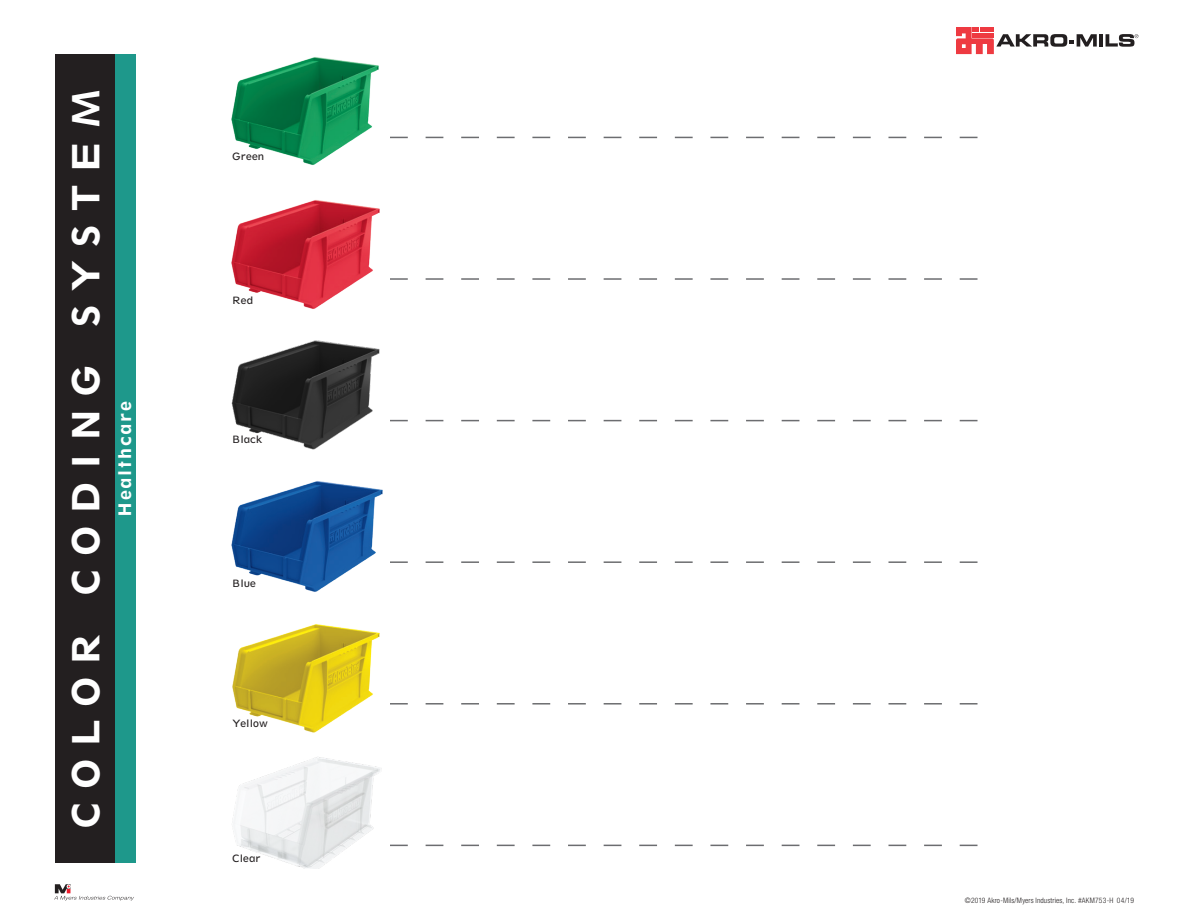
<style>
.page{position:relative;width:1188px;height:918px;background:#fff}
.page>*{position:absolute;margin:0;border:0;box-sizing:border-box;transform-origin:0 0}
.t1{font:39px "Spartan LT Std Heavy Class";letter-spacing:.3em;color:#fff}
.t2{font:18px "Spartan LT Std Heavy Class";letter-spacing:.1em;color:#fff}
.t3{font:10.5px "Spartan LT Std Book Class";color:#231f20}
.t4{font:300 condensed 7.5px "Helvetica Neue LT Std";letter-spacing:.02em;color:#231f20}
</style>
<div class="page">
<svg style="left:390px;top:137px;width:588px;height:1px"></svg>
<svg style="left:390px;top:278px;width:588px;height:2px"></svg>
<svg style="left:390px;top:420px;width:588px;height:1px"></svg>
<svg style="left:390px;top:561px;width:588px;height:2px"></svg>
<svg style="left:390px;top:703px;width:588px;height:2px"></svg>
<svg style="left:390px;top:845px;width:588px;height:1px"></svg>
<div style="left:113px;top:55px;width:23px;height:808px;background:#1e988b"></div>
<div style="left:55px;top:55px;width:59px;height:808px;background:#231f20"></div>
<img style="left:231px;top:57px;width:148px;height:108px">
<img style="left:231px;top:481px;width:152px;height:111px">
<img style="left:232px;top:624px;width:148px;height:109px">
<img style="left:232px;top:757px;width:150px;height:112px">
<img style="left:231px;top:200px;width:149px;height:109px">
<img style="left:231px;top:340px;width:149px;height:110px">
<svg style="left:54px;top:884px;width:80px;height:17px"></svg>
<svg style="left:956px;top:27px;width:141px;height:27px"></svg>
<hr style="left:1099px;top:34px;width:4px;height:13px;background:#231f20">
<svg style="left:1106px;top:34px;width:32px;height:13px"></svg>
<p class="t1" style="left:61px;top:829px;width:741px;rotate:-90deg">COLOR CODING SYSTEM</p>
<p class="t2" style="left:113px;top:517px;width:118px;rotate:-90deg">Healthcare</p>
<p class="t3" style="left:232px;top:150px;width:34px">Green</p>
<p class="t3" style="left:232px;top:294px;width:23px">Red</p>
<p class="t3" style="left:232px;top:433px;width:32px">Black</p>
<p class="t3" style="left:232px;top:577px;width:25px">Blue</p>
<p class="t3" style="left:232px;top:718px;width:37px">Yellow</p>
<p class="t3" style="left:232px;top:852px;width:30px">Clear</p>
<p class="t4" style="left:965px;top:896px;width:171px">©2019 Akro-Mils/Myers Industries, Inc. #AKM753-H 04/19</p>
</div>
